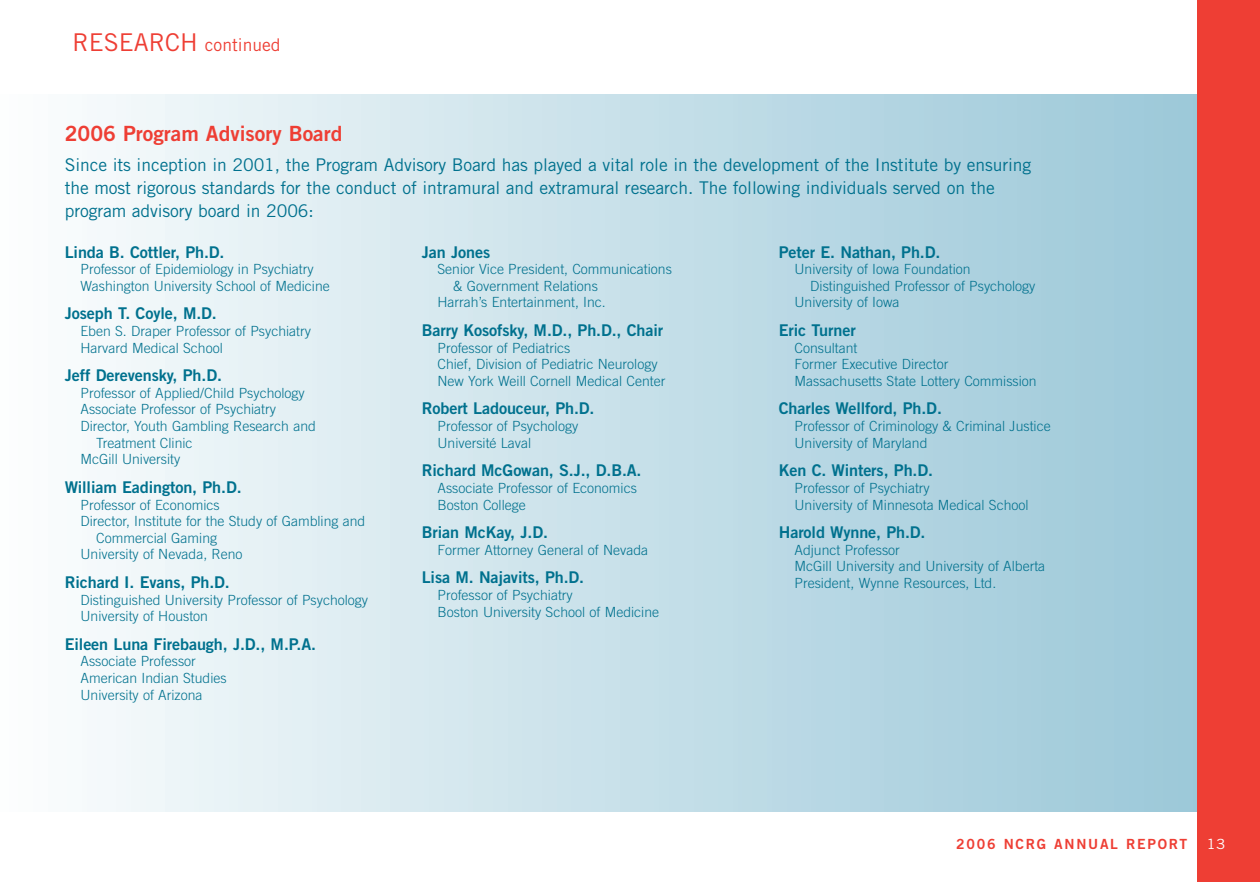
<style>
.page{position:relative;width:1260px;height:882px;background:#fff}
.page>*{position:absolute;margin:0;border:0;box-sizing:border-box;transform-origin:0 0}
.t1{font:21px "Trade Gothic Bold Two";color:#ee3e34}
.t2{font:17.5px/22.8px "Trade Gothic";letter-spacing:-.005em;color:#00718e}
.t3{font:17.5px "Trade Gothic";color:#ee3e34}
.t4{font:16.1px "Trade Gothic Bold Two";letter-spacing:-.005em;color:#00718e}
.t5{font:300 14px/16.6px "Trade Gothic";color:#00718e}
.t6{font:14px "Trade Gothic Bold Two";letter-spacing:.12em;color:#ee3e34}
.t7{font:14px "Trade Gothic";color:#fff;scale:1.1 1}
.s1{font-size:24.5px}
</style>
<div class="page">
<div style="left:0;top:94px;width:1244px;height:717px;background:linear-gradient(to right,#fbfdfd,#96c5d7)"></div>
<div style="left:1197px;top:0;width:63px;height:882px;background:#ee3e34"></div>
<p class="t3" style="left:73px;top:38px;width:210px"><span class="s1">RESEARCH</span> continued</p>
<h1 class="t1" style="left:65px;top:126px;width:279px">2006 Program Advisory Board</h1>
<p class="t2" style="left:65px;top:155px;width:968px">Since its inception in 2001, the Program Advisory Board has played a vital role in the development of the Institute by ensuring the most rigorous standards for the conduct of intramural and extramural research. The following individuals served on the program advisory board in 2006:</p>
<p class="t4" style="left:65px;top:246px;width:161px">Linda B. Cottler, Ph.D.</p>
<p class="t5" style="left:80px;top:262px;width:251px">Professor of Epidemiology in Psychiatry<br>Washington University School of Medicine</p>
<p class="t4" style="left:65px;top:308px;width:154px">Joseph T. Coyle, M.D.</p>
<p class="t5" style="left:80px;top:324px;width:232px">Eben S. Draper Professor of Psychiatry<br>Harvard Medical School</p>
<p class="t4" style="left:65px;top:370px;width:159px">Jeff Derevensky, Ph.D.</p>
<p class="t5" style="left:80px;top:386px;width:226px">Professor of Applied/Child Psychology</p>
<p class="t5" style="left:80px;top:402px;width:197px">Associate Professor of Psychiatry</p>
<p class="t5" style="left:80px;top:419px;width:237px">Director, Youth Gambling Research and</p>
<p class="t5" style="left:96px;top:436px;width:98px">Treatment Clinic</p>
<p class="t5" style="left:80px;top:452px;width:101px">McGill University</p>
<p class="t4" style="left:65px;top:481px;width:178px">William Eadington, Ph.D.</p>
<p class="t5" style="left:80px;top:497px;width:141px">Professor of Economics</p>
<p class="t5" style="left:80px;top:514px;width:286px">Director, Institute for the Study of Gambling and</p>
<p class="t5" style="left:96px;top:531px;width:122px">Commercial Gaming</p>
<p class="t5" style="left:80px;top:547px;width:164px">University of Nevada, Reno</p>
<p class="t4" style="left:65px;top:576px;width:167px">Richard I. Evans, Ph.D.</p>
<p class="t5" style="left:80px;top:593px;width:289px">Distinguished University Professor of Psychology<br>University of Houston</p>
<p class="t4" style="left:65px;top:638px;width:253px">Eileen Luna Firebaugh, J.D., M.P.A.</p>
<p class="t5" style="left:80px;top:654px;width:148px">Associate Professor<br>American Indian Studies<br>University of Arizona</p>
<p class="t4" style="left:422px;top:246px;width:70px">Jan Jones</p>
<p class="t5" style="left:438px;top:262px;width:236px">Senior Vice President, Communications</p>
<p class="t5" style="left:453px;top:279px;width:146px">&amp; Government Relations</p>
<p class="t5" style="left:438px;top:295px;width:170px">Harrah’s Entertainment, Inc.</p>
<p class="t4" style="left:422px;top:324px;width:243px">Barry Kosofsky, M.D., Ph.D., Chair</p>
<p class="t5" style="left:438px;top:341px;width:229px">Professor of Pediatrics<br>Chief, Division of Pediatric Neurology<br>New York Weill Cornell Medical Center</p>
<p class="t4" style="left:422px;top:403px;width:174px">Robert Ladouceur, Ph.D.</p>
<p class="t5" style="left:438px;top:419px;width:142px">Professor of Psychology<br>Université Laval</p>
<p class="t4" style="left:422px;top:465px;width:221px">Richard McGowan, S.J., D.B.A.</p>
<p class="t5" style="left:438px;top:481px;width:201px">Associate Professor of Economics<br>Boston College</p>
<p class="t4" style="left:422px;top:527px;width:128px">Brian McKay, J.D.</p>
<p class="t5" style="left:438px;top:543px;width:212px">Former Attorney General of Nevada</p>
<p class="t4" style="left:422px;top:572px;width:164px">Lisa M. Najavits, Ph.D.</p>
<p class="t5" style="left:438px;top:588px;width:223px">Professor of Psychiatry<br>Boston University School of Medicine</p>
<p class="t4" style="left:779px;top:246px;width:163px">Peter E. Nathan, Ph.D.</p>
<p class="t5" style="left:795px;top:262px;width:178px">University of Iowa Foundation</p>
<p class="t5" style="left:810px;top:279px;width:227px">Distinguished Professor of Psychology</p>
<p class="t5" style="left:795px;top:295px;width:106px">University of Iowa</p>
<p class="t4" style="left:779px;top:324px;width:78px">Eric Turner</p>
<p class="t5" style="left:795px;top:341px;width:244px">Consultant<br>Former Executive Director<br>Massachusetts State Lottery Commission</p>
<p class="t4" style="left:779px;top:403px;width:165px">Charles Wellford, Ph.D.</p>
<p class="t5" style="left:795px;top:419px;width:258px">Professor of Criminology &amp; Criminal Justice<br>University of Maryland</p>
<p class="t4" style="left:779px;top:465px;width:156px">Ken C. Winters, Ph.D.</p>
<p class="t5" style="left:795px;top:481px;width:236px">Professor of Psychiatry<br>University of Minnesota Medical School</p>
<p class="t4" style="left:779px;top:527px;width:148px">Harold Wynne, Ph.D.</p>
<p class="t5" style="left:795px;top:543px;width:252px">Adjunct Professor<br>McGill University and University of Alberta<br>President, Wynne Resources, Ltd.</p>
<p class="t6" style="left:956px;top:839px;width:233px">2006 NCRG ANNUAL REPORT</p>
<p class="t7" style="left:1207px;top:839px;width:19px">13</p>
</div>
